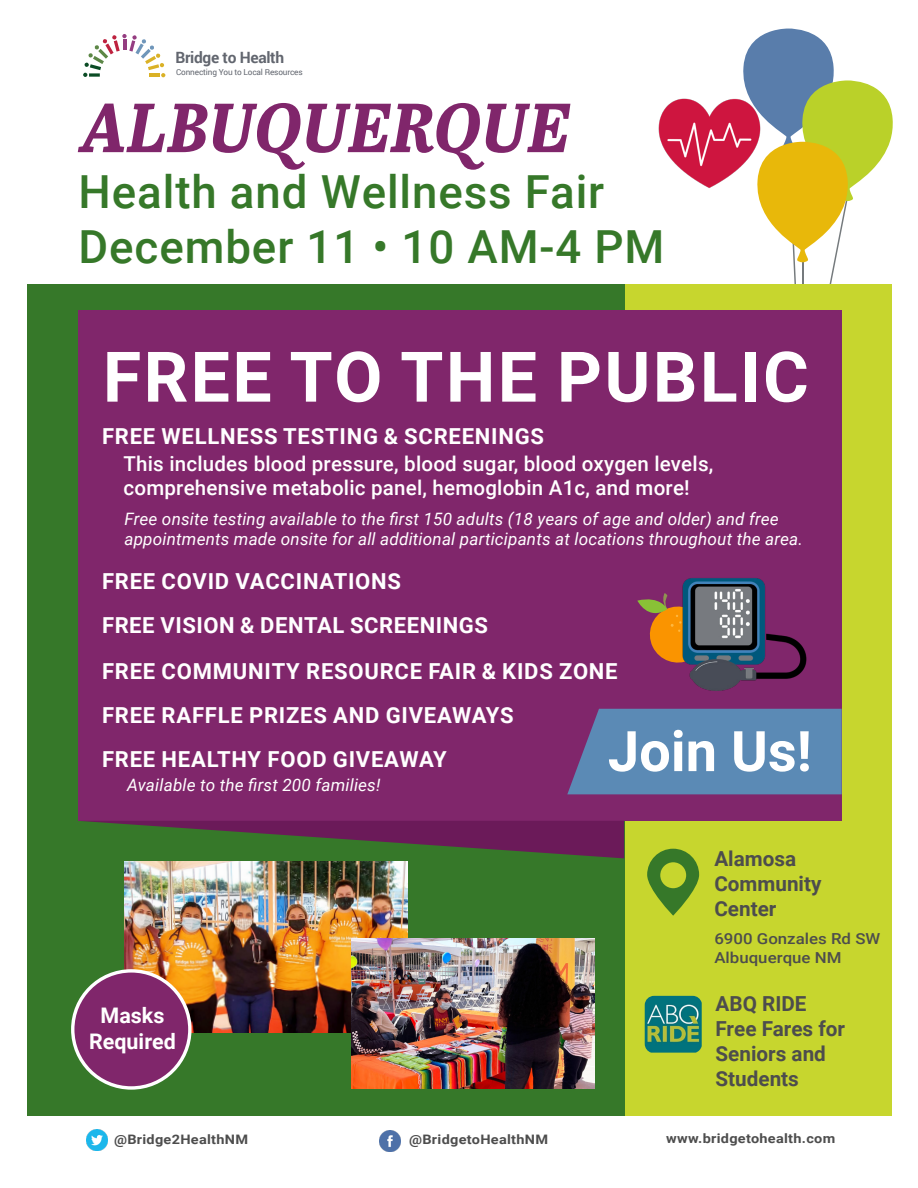
<style>
.page{position:relative;width:918px;height:1188px;background:#fff}
.page>*{position:absolute;margin:0;border:0;box-sizing:border-box;transform-origin:0 0}
.t1{font:700 69.9px "Roboto";letter-spacing:.035em;color:#fff}
.t2{font:italic 700 69.15px "Abril Titling";color:#80266b}
.t3{font:700 55.95px "Roboto";color:#fff}
.t4{font:500 45.6px/54.8px "Roboto";letter-spacing:.02em;color:#367829}
.t5{font:700 22.05px/45.9px "Roboto";letter-spacing:.035em;color:#fff}
.t6{font:700 21.45px/25.8px "Roboto";color:#fff;text-align:center}
.t7{font:700 20.7px/24.9px "Roboto";color:#4d4d4d}
.t8{font:500 20.55px/24.2px "Roboto";letter-spacing:.01em;color:#fff}
.t9{font:italic 17.1px/20.5px "Roboto";letter-spacing:.01em;color:#fff}
.t10{font:700 15.6px "Roboto";letter-spacing:-.02em;color:#62666f}
.t11{font:500 15.15px/18.1px "Roboto";color:#4d4d4d;scale:1.11 1}
.t12{font:700 13.05px "Roboto";letter-spacing:.02em;color:#4d4d4d;scale:1.11 1}
.t13{font:8.25px "Roboto";letter-spacing:-.02em;color:#62666f}
</style>
<div class="page">
<svg style="left:740px;top:29px;width:153px;height:384px"></svg>
<img style="left:658px;top:97px;width:105px;height:93px">
<svg style="left:83px;top:34px;width:82px;height:43px"></svg>
<div style="left:624px;top:285px;width:267px;height:831px;background:#c7d62e"></div>
<div style="left:27px;top:285px;width:597px;height:831px;background:#367829"></div>
<img style="left:86px;top:1130px;width:21px;height:20px">
<img style="left:380px;top:1130px;width:20px;height:21px">
<div style="left:78px;top:310px;width:764px;height:511px;background:#80266b"></div>
<svg style="left:82px;top:821px;width:542px;height:37px"></svg>
<div style="left:567px;top:709px;width:275px;height:85px;background:#5b8ab5"></div>
<img style="left:124px;top:862px;width:284px;height:171px">
<img style="left:352px;top:939px;width:242px;height:150px">
<div style="left:73px;top:971px;width:117px;height:117px;background:#80266b;border-radius:50%"></div>
<div style="left:71px;top:969px;width:121px;height:121px;border:3px solid #fff;border-radius:50%"></div>
<svg style="left:647px;top:849px;width:52px;height:67px;fill:#367829"></svg>
<div style="left:660px;top:862px;width:26px;height:26px;background:#c7d62e;border-radius:50%"></div>
<svg style="left:637px;top:593px;width:30px;height:68px"></svg>
<img style="left:667px;top:578px;width:140px;height:113px">
<img style="left:645px;top:996px;width:57px;height:57px">
<p class="t10" style="left:175px;top:46px;width:110px">Bridge to Health</p>
<p class="t13" style="left:176px;top:67px;width:128px">Connecting You to Local Resources</p>
<p class="t2" style="left:81px;top:77px;width:491px">ALBUQUERQUE</p>
<p class="t4" style="left:79px;top:163px;width:587px">Health and Wellness Fair<br>December 11 • 10 AM-4 PM</p>
<p class="t1" style="left:103px;top:328px;width:707px">FREE TO THE PUBLIC</p>
<p class="t5" style="left:102px;top:413px;width:444px">FREE WELLNESS TESTING &amp; SCREENINGS</p>
<p class="t8" style="left:124px;top:451px;width:591px">This includes blood pressure, blood sugar, blood oxygen levels, comprehensive metabolic panel, hemoglobin A1c, and more!</p>
<p class="t9" style="left:125px;top:508px;width:680px">Free onsite testing available to the first 150 adults (18 years of age and older) and free appointments made onsite for all additional participants at locations throughout the area.</p>
<p class="t5" style="left:102px;top:557px;width:301px">FREE COVID VACCINATIONS</p>
<p class="t5" style="left:102px;top:602px;width:517px">FREE VISION &amp; DENTAL SCREENINGS<br>FREE COMMUNITY RESOURCE FAIR &amp; KIDS ZONE</p>
<p class="t5" style="left:102px;top:692px;width:413px">FREE RAFFLE PRIZES AND GIVEAWAYS</p>
<p class="t5" style="left:102px;top:736px;width:346px">FREE HEALTHY FOOD GIVEAWAY</p>
<p class="t9" style="left:127px;top:774px;width:255px">Available to the first 200 families!</p>
<p class="t3" style="left:608px;top:712px;width:206px">Join Us!</p>
<p class="t6" style="left:89px;top:1002px;width:88px">Masks<br>Required</p>
<p class="t7" style="left:714px;top:845px;width:109px">Alamosa<br>Community<br>Center</p>
<p class="t11" style="left:714px;top:929px;width:151px">6900 Gonzales Rd SW<br>Albuquerque NM</p>
<p class="t7" style="left:716px;top:991px;width:131px">ABQ RIDE<br>Free Fares for<br>Seniors and<br>Students</p>
<p class="t12" style="left:114px;top:1130px;width:122px">@Bridge2HealthNM</p>
<p class="t12" style="left:409px;top:1130px;width:127px">@BridgetoHealthNM</p>
<p class="t12" style="left:666px;top:1129px;width:154px">www.bridgetohealth.com</p>
</div>
